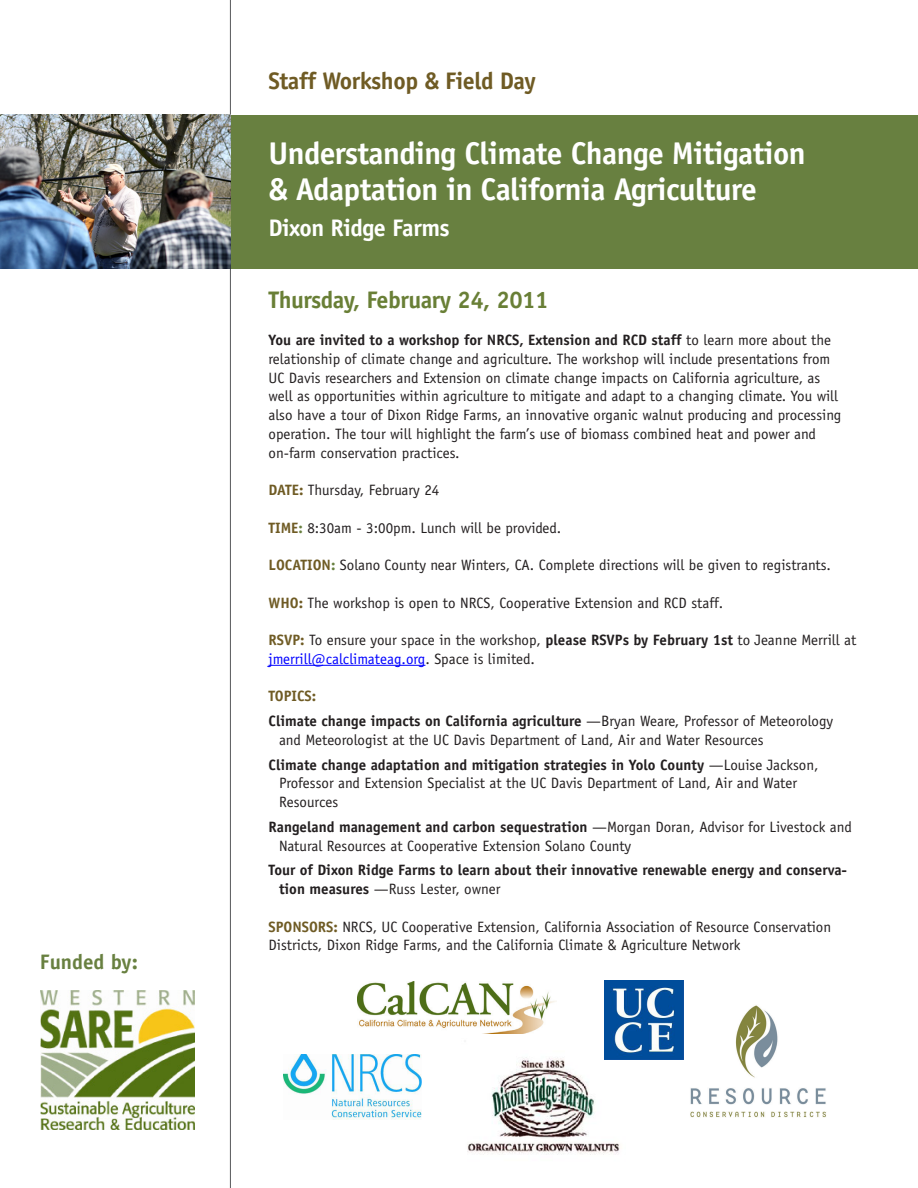
<style>
.page{position:relative;width:918px;height:1188px;background:#fff}
.page>*{position:absolute;margin:0;border:0;box-sizing:border-box;transform-origin:0 0}
.Title_2{font:700 31.5px/36px "Officina Sans Std";letter-spacing:-.02em;color:#fff}
.t1{font:700 24px "Officina Sans Std";letter-spacing:-.02em;color:#697f36}
.t2{font:700 24px "Officina Sans Std";letter-spacing:-.02em;color:#6f5b24}
.Title_2-2{font:700 24px "Officina Sans Std";letter-spacing:-.02em;color:#fff}
.t3{font:700 21px "Officina Sans Std";color:#688040}
.List_Paragraph{font:15px/18.8px "Officina Sans Std";color:#231f20}
.List_Paragraph-2{font:700 15px/18.8px "Officina Sans Std";color:#231f20}
.t4{font:700 15px "Officina Sans Std";color:#6f5b24}
.s1{font-weight:700}
.s2{font-weight:700;color:#6f5b24}
.s3{font-weight:700;color:#688040}
.s4{color:#00f}
.s5{font-weight:400}
</style>
<div class="page">
<div style="left:0;top:115px;width:918px;height:153px;background:#688040"></div>
<hr style="left:268px;top:665px;width:157px;height:1px;background:#00f">
<img style="left:358px;top:982px;width:198px;height:52px">
<hr style="left:230px;top:0;width:1px;height:1188px;background:#57585a">
<img style="left:283px;top:1054px;width:138px;height:66px">
<img style="left:467px;top:1057px;width:175px;height:98px">
<img style="left:0;top:115px;width:230px;height:153px">
<img style="left:677px;top:1001px;width:149px;height:117px">
<img style="left:604px;top:981px;width:79px;height:78px">
<img style="left:41px;top:990px;width:153px;height:139px">
<p class="t3" style="left:40px;top:949px;width:100px">Funded by:</p>
<p class="t2" style="left:268px;top:65px;width:269px">Staff Workshop &amp; Field Day</p>
<p class="Title_2" style="left:268px;top:134px;width:539px">Understanding Climate Change Mitigation &amp; Adaptation in California Agriculture</p>
<p class="Title_2-2" style="left:268px;top:212px;width:183px">Dixon Ridge Farms</p>
<p class="t1" style="left:268px;top:284px;width:282px">Thursday, February 24, 2011</p>
<p class="List_Paragraph" style="left:268px;top:331px;width:574px"><span class="s1">You are invited to a workshop for NRCS, Extension and RCD staff</span> to learn more about the relationship of climate change and agriculture. The workshop will include presentations from UC Davis researchers and Extension on climate change impacts on California agriculture, as well as opportunities within agriculture to mitigate and adapt to a changing climate. You will also have a tour of Dixon Ridge Farms, an innovative organic walnut producing and processing operation. The tour will highlight the farm’s use of biomass combined heat and power and on-farm conservation practices.</p>
<p class="List_Paragraph" style="left:268px;top:481px;width:172px"><span class="s2">DATE:</span> Thursday, February 24</p>
<p class="List_Paragraph" style="left:268px;top:518px;width:294px"><span class="s2">TIME</span><span class="s3">:</span> 8:30am - 3:00pm. Lunch will be provided.</p>
<p class="List_Paragraph" style="left:268px;top:556px;width:564px"><span class="s2">LOCATION</span><span class="s3">:</span> Solano County near Winters, CA. Complete directions will be given to registrants.</p>
<p class="List_Paragraph" style="left:268px;top:593px;width:456px"><span class="s2">WHO:</span> The workshop is open to NRCS, Cooperative Extension and RCD staff.</p>
<p class="List_Paragraph" style="left:268px;top:631px;width:589px"><span class="s2">RSVP:</span> To ensure your space in the workshop, <span class="s1">please RSVPs by February 1st</span> to Jeanne Merrill at <span class="s4">jmerrill@calclimateag.org</span>. Space is limited.</p>
<p class="t4" style="left:268px;top:687px;width:49px">TOPICS:</p>
<p class="List_Paragraph" style="left:279px;top:712px;width:556px;text-indent:-10px"><span class="s1">Climate change impacts on California agriculture</span> —Bryan Weare, Professor of Meteorology and Meteorologist at the UC Davis Department of Land, Air and Water Resources</p>
<p class="List_Paragraph" style="left:279px;top:755px;width:541px;text-indent:-10px"><span class="s1">Climate change adaptation and mitigation strategies in Yolo County</span> —Louise Jackson,<br>Professor and Extension Specialist at the UC Davis Department of Land, Air and Water<br>Resources</p>
<p class="List_Paragraph" style="left:279px;top:817px;width:574px;text-indent:-10px"><span class="s1">Rangeland management and carbon sequestration</span> —Morgan Doran, Advisor for Livestock and<br>Natural Resources at Cooperative Extension Solano County</p>
<p class="List_Paragraph-2" style="left:279px;top:861px;width:570px;text-indent:-10px">Tour of Dixon Ridge Farms to learn about their innovative renewable energy and conserva&shy;tion measures <span class="s5">—Russ Lester, owner</span></p>
<p class="List_Paragraph" style="left:268px;top:917px;width:564px"><span class="s2">SPONSORS:</span> NRCS, UC Cooperative Extension, California Association of Resource Conservation<br>Districts, Dixon Ridge Farms, and the California Climate &amp; Agriculture Network</p>
</div>
